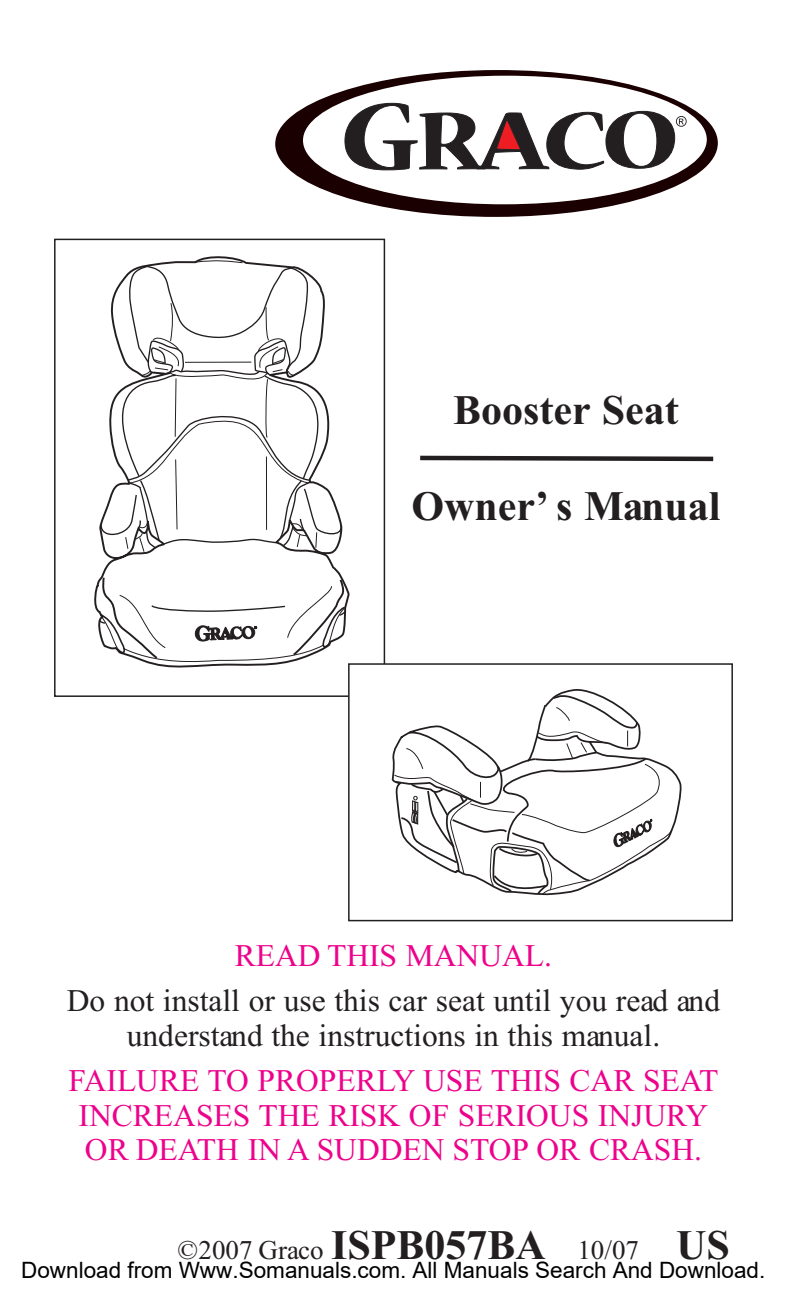
<style>
.page{position:relative;width:787px;height:1313px;background:#fff}
.page>*{position:absolute;margin:0;border:0;box-sizing:border-box;transform-origin:0 0}
.t1{font:700 42px "Times New Roman";color:#231f20}
.t2{font:31.5px/34.5px "Times New Roman";color:#ed028c;text-align:center}
.t3{font:31.5px/34.5px "Times New Roman";color:#231f20;text-align:center}
.t4{font:27px "Times New Roman";color:#231f20}
.t5{font:22.5px "Arial";color:#000}
.s1{font-weight:700;font-size:42px}
</style>
<div class="page">
<svg style="left:275px;top:70px;width:443px;height:147px"></svg>
<div style="left:303px;top:75px;width:403px;height:129px;background:#fff;border-radius:50%"></div>
<svg style="left:344px;top:102px;width:342px;height:69px"></svg>
<svg style="left:94px;top:256px;width:256px;height:412px"></svg>
<svg style="left:100px;top:259px;width:243px;height:297px"></svg>
<svg style="left:98px;top:575px;width:249px;height:89px"></svg>
<div style="left:54px;top:238px;width:331px;height:459px;border:2px solid #231f20"></div>
<svg style="left:420px;top:455px;width:294px;height:7px"></svg>
<div style="left:349px;top:664px;width:382px;height:256px;background:#fff"></div>
<svg style="left:391px;top:689px;width:291px;height:143px"></svg>
<svg style="left:393px;top:694px;width:279px;height:201px"></svg>
<div style="left:348px;top:663px;width:384px;height:258px;border:2px solid #231f20"></div>
<h1 class="t1" style="left:453px;top:385px;width:227px">Booster Seat</h1>
<h1 class="t1" style="left:411px;top:481px;width:310px">Owner’ s Manual</h1>
<p class="t2" style="left:235px;top:937px;width:318px">READ THIS MANUAL.</p>
<p class="t3" style="left:67px;top:983px;width:654px">Do not install or use this car seat until you read and understand the instructions in this manual.</p>
<p class="t2" style="left:69px;top:1062px;width:651px">FAILURE TO PROPERLY USE THIS CAR SEAT<br>INCREASES THE RISK OF SERIOUS INJURY<br>OR DEATH IN A SUDDEN STOP OR CRASH.</p>
<p class="t4" style="left:177px;top:1233px;width:553px">©2007 Graco <span class="s1">ISPB057BA</span> 10/07 <span class="s1">US</span></p>
<p class="t5" style="left:21px;top:1257px;width:745px">Download from Www.Somanuals.com. All Manuals Search And Download.</p>
</div>
